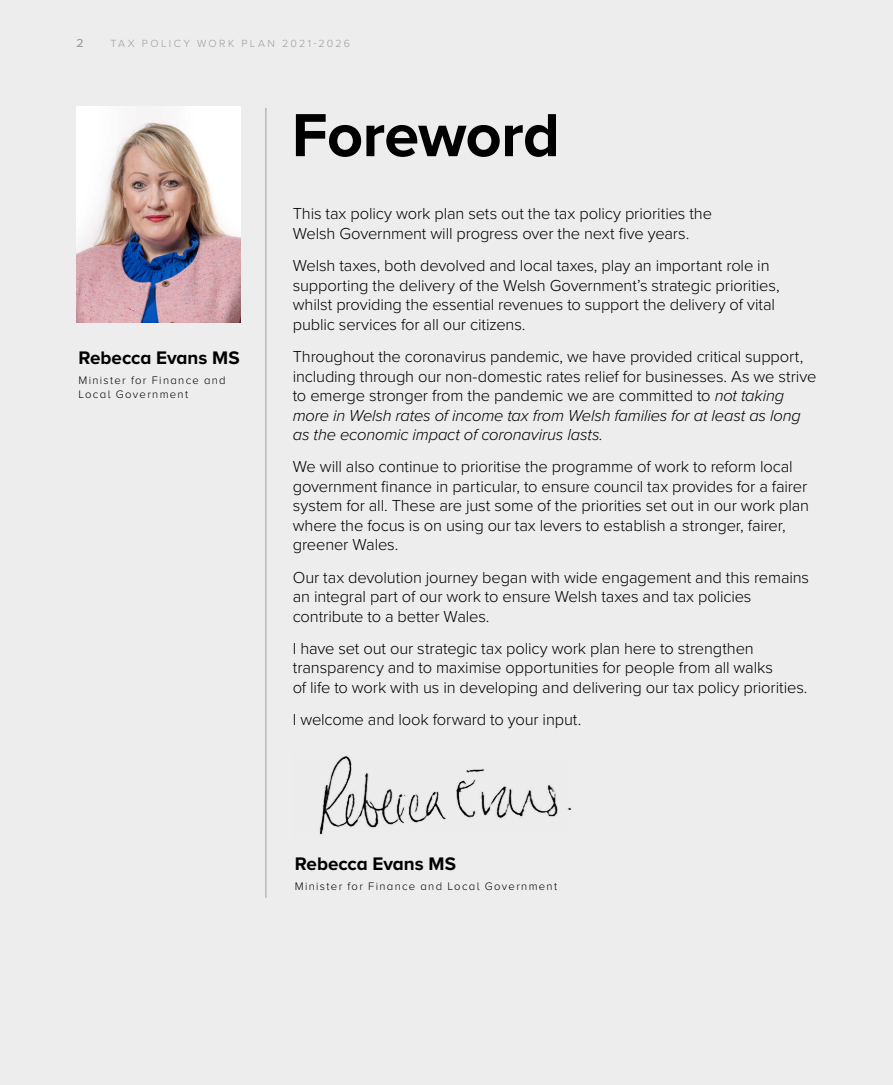
<style>
.page{position:relative;width:893px;height:1085px;background:#fff}
.page>*{position:absolute;margin:0;border:0;box-sizing:border-box;transform-origin:0 0}
.Bold_Page_Header{font:700 63px "Proxima Nova";letter-spacing:-.01em;color:#000}
.Min_Name_1{font:700 18.9px "Proxima Nova";letter-spacing:-.005em;color:#000}
.Body{font:300 16.5px/19.5px "Proxima Nova";letter-spacing:-.01em;color:#000}
.Left_Page_Number{font:500 12px "Proxima Nova";color:#9d9d9c}
.Min_Name_2{font:300 11.25px/13.5px "Proxima Nova";letter-spacing:.115em;color:#000}
.t1{font:300 10.8px "Proxima Nova";letter-spacing:.225em;color:#9d9d9c}
.s1{font-style:italic}
</style>
<div class="page">
<div style="left:0;top:0;width:893px;height:1084px;background:#ededed"></div>
<hr style="left:266px;top:108px;width:1px;height:789px;background:#9d9d9c">
<img style="left:76px;top:106px;width:164px;height:216px">
<img style="left:319px;top:756px;width:252px;height:79px">
<p class="Left_Page_Number" style="left:77px;top:34px;width:9px">2</p>
<p class="t1" style="left:111px;top:35px;width:241px">TAX POLICY WORK PLAN 2021-2026</p>
<h2 class="Bold_Page_Header" style="left:292px;top:88px;width:270px">Foreword</h2>
<p class="Min_Name_1" style="left:78px;top:343px;width:163px">Rebecca Evans MS</p>
<p class="Min_Name_2" style="left:78px;top:373px;width:149px">Minister for Finance and<br>Local Government</p>
<p class="Body" style="left:293px;top:203px;width:421px">This tax policy work plan sets out the tax policy priorities the<br>Welsh Government will progress over the next five years.</p>
<p class="Body" style="left:293px;top:255px;width:488px">Welsh taxes, both devolved and local taxes, play an important role in supporting the delivery of the Welsh Government’s strategic priorities, whilst providing the essential revenues to support the delivery of vital public services for all our citizens.</p>
<p class="Body" style="left:293px;top:346px;width:525px">Throughout the coronavirus pandemic, we have provided critical support, including through our non-domestic rates relief for businesses. As we strive to emerge stronger from the pandemic we are committed to <span class="s1">not taking more in Welsh rates of income tax from Welsh families for at least as long as the economic impact of coronavirus lasts.</span></p>
<p class="Body" style="left:293px;top:456px;width:518px">We will also continue to prioritise the programme of work to reform local government finance in particular, to ensure council tax provides for a fairer system for all. These are just some of the priorities set out in our work plan where the focus is on using our tax levers to establish a stronger, fairer, greener Wales.</p>
<p class="Body" style="left:293px;top:566px;width:518px">Our tax devolution journey began with wide engagement and this remains an integral part of our work to ensure Welsh taxes and tax policies contribute to a better Wales.</p>
<p class="Body" style="left:293px;top:637px;width:516px">I have set out our strategic tax policy work plan here to strengthen transparency and to maximise opportunities for people from all walks<br>of life to work with us in developing and delivering our tax policy priorities.</p>
<p class="Body" style="left:293px;top:709px;width:290px">I welcome and look forward to your input.</p>
<p class="Min_Name_1" style="left:295px;top:849px;width:163px">Rebecca Evans MS</p>
<p class="Min_Name_2" style="left:295px;top:878px;width:264px">Minister for Finance and Local Government</p>
</div>
